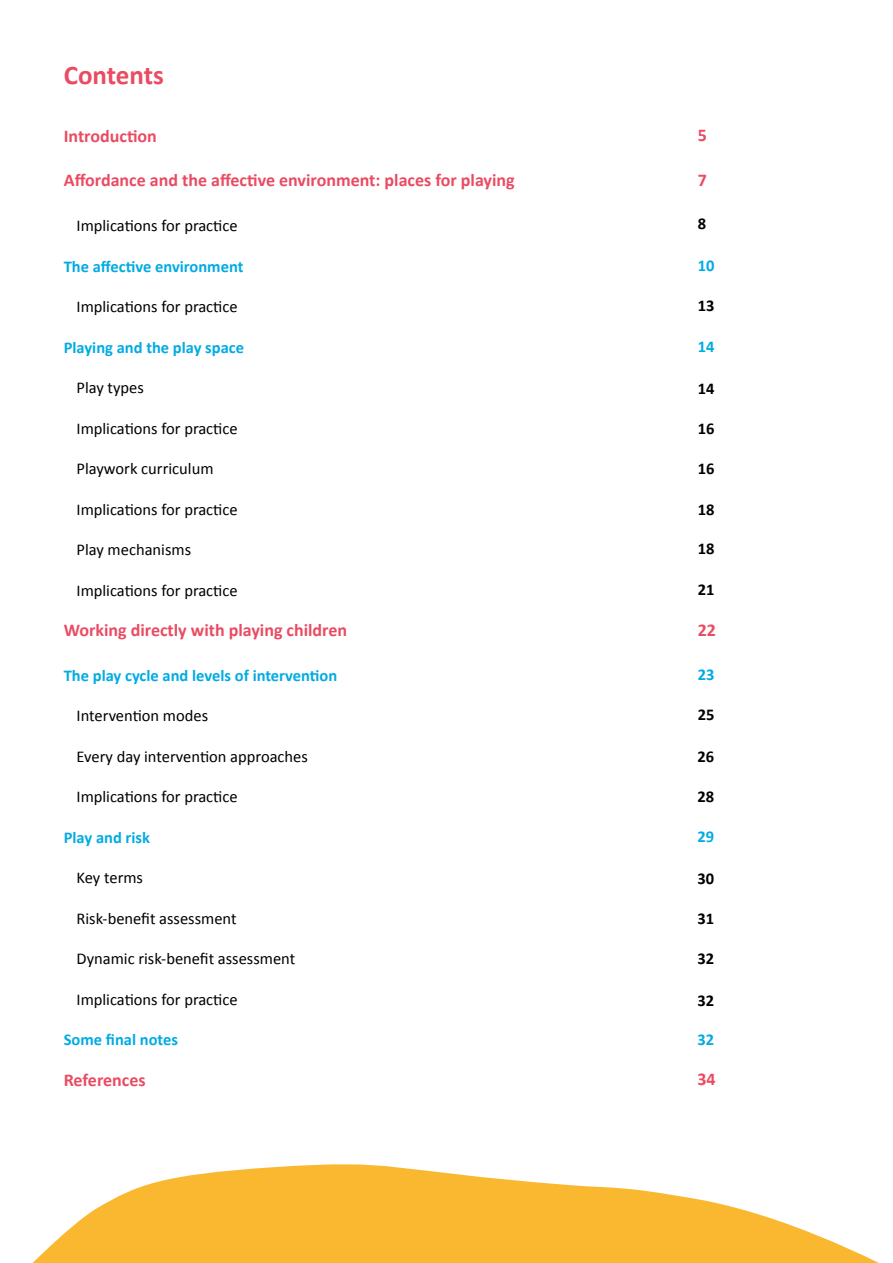
<style>
.page{position:relative;width:893px;height:1263px;background:#fff}
.page>*{position:absolute;margin:0;border:0;box-sizing:border-box;transform-origin:0 0}
.t1{font:700 27px "Calibri";color:#ea4b62}
.t2{font:700 18px "Calibri";color:#ea4b62}
.t3{font:16.5px "Calibri";color:#000}
.t4{font:700 16.5px "Calibri";color:#00abe4}
.t5{font:700 16.5px "Calibri";color:#000}
</style>
<div class="page">
<svg style="left:32px;top:1164px;width:847px;height:99px;fill:#fab830"></svg>
<h1 class="t1" style="left:64px;top:56px;width:102px">Contents</h1>
<p class="t2" style="left:64px;top:123px;width:95px">Introduction</p>
<p class="t2" style="left:64px;top:168px;width:452px">Affordance and the affective environment: places for playing</p>
<p class="t3" style="left:77px;top:214px;width:163px">Implications for practice</p>
<p class="t4" style="left:64px;top:254px;width:181px">The affective environment</p>
<p class="t3" style="left:77px;top:295px;width:163px">Implications for practice</p>
<p class="t4" style="left:64px;top:335px;width:182px">Playing and the play space</p>
<p class="t3" style="left:77px;top:376px;width:69px">Play types</p>
<p class="t3" style="left:77px;top:417px;width:163px">Implications for practice</p>
<p class="t3" style="left:77px;top:457px;width:138px">Playwork curriculum</p>
<p class="t3" style="left:77px;top:498px;width:163px">Implications for practice</p>
<p class="t3" style="left:77px;top:538px;width:116px">Play mechanisms</p>
<p class="t3" style="left:77px;top:579px;width:163px">Implications for practice</p>
<p class="t2" style="left:64px;top:617px;width:285px">Working directly with playing children</p>
<p class="t4" style="left:64px;top:664px;width:275px">The play cycle and levels of intervention</p>
<p class="t3" style="left:77px;top:704px;width:133px">Intervention modes</p>
<p class="t3" style="left:77px;top:745px;width:233px">Every day intervention approaches</p>
<p class="t3" style="left:77px;top:785px;width:163px">Implications for practice</p>
<p class="t4" style="left:64px;top:826px;width:88px">Play and risk</p>
<p class="t3" style="left:77px;top:866px;width:68px">Key terms</p>
<p class="t3" style="left:77px;top:907px;width:162px">Risk-benefit assessment</p>
<p class="t3" style="left:77px;top:947px;width:220px">Dynamic risk-benefit assessment</p>
<p class="t3" style="left:77px;top:988px;width:163px">Implications for practice</p>
<p class="t4" style="left:64px;top:1028px;width:116px">Some final notes</p>
<p class="t2" style="left:64px;top:1067px;width:83px">References</p>
<p class="t2" style="left:698px;top:123px;width:11px">5</p>
<p class="t2" style="left:698px;top:167px;width:11px">7</p>
<p class="t5" style="left:698px;top:212px;width:10px">8</p>
<p class="t4" style="left:698px;top:254px;width:18px">10</p>
<p class="t5" style="left:698px;top:294px;width:18px">13</p>
<p class="t4" style="left:698px;top:335px;width:18px">14</p>
<p class="t5" style="left:698px;top:377px;width:18px">14</p>
<p class="t5" style="left:698px;top:417px;width:18px">16</p>
<p class="t5" style="left:698px;top:457px;width:18px">16</p>
<p class="t5" style="left:698px;top:498px;width:18px">18</p>
<p class="t5" style="left:698px;top:537px;width:18px">18</p>
<p class="t5" style="left:698px;top:578px;width:18px">21</p>
<p class="t2" style="left:698px;top:617px;width:20px">22</p>
<p class="t4" style="left:698px;top:662px;width:18px">23</p>
<p class="t5" style="left:698px;top:703px;width:18px">25</p>
<p class="t5" style="left:697px;top:745px;width:18px">26</p>
<p class="t5" style="left:697px;top:785px;width:18px">28</p>
<p class="t4" style="left:697px;top:825px;width:18px">29</p>
<p class="t5" style="left:697px;top:866px;width:18px">30</p>
<p class="t5" style="left:697px;top:907px;width:18px">31</p>
<p class="t5" style="left:697px;top:947px;width:18px">32</p>
<p class="t5" style="left:697px;top:988px;width:18px">32</p>
<p class="t4" style="left:697px;top:1028px;width:18px">32</p>
<p class="t2" style="left:697px;top:1067px;width:20px">34</p>
</div>
